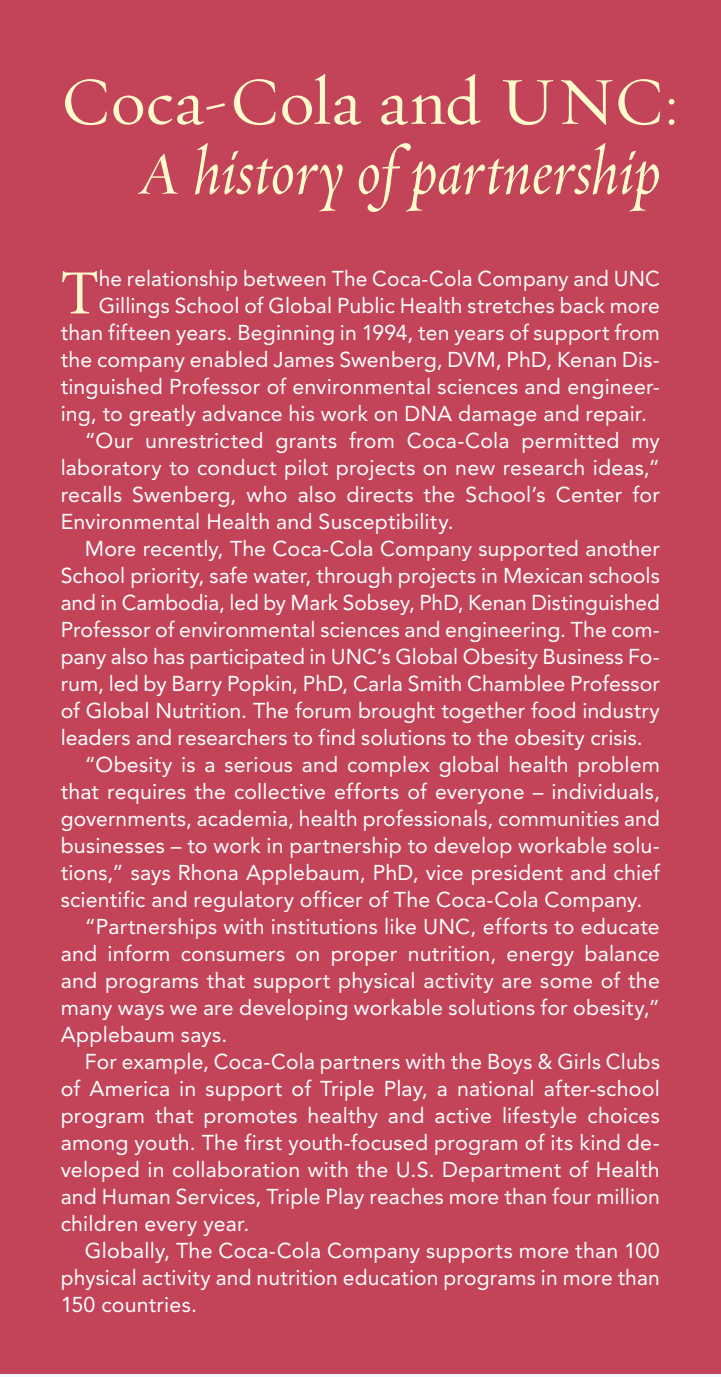
<style>
.page{position:relative;width:721px;height:1377px;background:#fff}
.page>*{position:absolute;margin:0;border:0;box-sizing:border-box;transform-origin:0 0}
.sub_Article_KH{font:67.5px "Requiem Display HTF Italic";letter-spacing:.005em;color:#fffbcc}
.sub_Article_KH-2{font:67.5px "Requiem Text HTF Roman";letter-spacing:.01em;color:#fffbcc}
.giving_article_first{font:63px "Minion";color:#fffbcc}
.giving_article_text{font:21.38px/27px "Avenir";letter-spacing:.01em;color:#fff;text-align:justify}
.giving_article_first-2{font:21.38px "Avenir";letter-spacing:.01em;color:#fff}
</style>
<div class="page">
<div style="left:0;top:0;width:721px;height:1373px;background:#c34358"></div>
<p class="sub_Article_KH-2" style="left:61px;top:62px;width:619px">Coca-Cola and UNC:</p>
<p class="sub_Article_KH" style="left:140px;top:141px;width:522px">A history of partnership</p>
<p class="giving_article_first" style="left:61px;top:262px;width:40px">T</p>
<p class="giving_article_first-2" style="left:99px;top:267px;width:563px">he relationship between The Coca-Cola Company and UNC</p>
<p class="giving_article_first-2" style="left:99px;top:294px;width:563px">Gillings School of Global Public Health stretches back more</p>
<p class="giving_article_first-2" style="left:61px;top:321px;width:601px">than fifteen years. Beginning in 1994, ten years of support from</p>
<p class="giving_article_first-2" style="left:61px;top:348px;width:601px">the company enabled James Swenberg, DVM, PhD, Kenan Dis-</p>
<p class="giving_article_first-2" style="left:61px;top:375px;width:601px">tinguished Professor of environmental sciences and engineer-</p>
<p class="giving_article_first-2" style="left:61px;top:402px;width:588px">ing, to greatly advance his work on DNA damage and repair.</p>
<p class="giving_article_text" style="left:61px;top:428px;width:601px;text-indent:24px">“Our unrestricted grants from Coca-Cola permitted my laboratory to conduct pilot projects on new research ideas,” recalls Swenberg, who also directs the School’s Center for Environmental Health and Susceptibility.</p>
<p class="giving_article_text" style="left:61px;top:536px;width:601px;text-indent:24px">More recently, The Coca-Cola Company supported another School priority, safe water, through projects in Mexican schools and in Cambodia, led by Mark Sobsey, PhD, Kenan Distinguished Professor of environmental sciences and engineering. The com&shy;pany also has participated in UNC’s Global Obesity Business Fo&shy;rum, led by Barry Popkin, PhD, Carla Smith Chamblee Professor of Global Nutrition. The forum brought together food industry leaders and researchers to find solutions to the obesity crisis.</p>
<p class="giving_article_text" style="left:61px;top:752px;width:601px;text-indent:24px">“Obesity is a serious and complex global health problem that requires the collective efforts of everyone – individuals, governments, academia, health professionals, communities and businesses – to work in partnership to develop workable solu&shy;tions,” says Rhona Applebaum, PhD, vice president and chief scientific and regulatory officer of The Coca-Cola Company.</p>
<p class="giving_article_text" style="left:61px;top:914px;width:601px;text-indent:24px">“Partnerships with institutions like UNC, efforts to educate and inform consumers on proper nutrition, energy balance and programs that support physical activity are some of the many ways we are developing workable solutions for obesity,” Applebaum says.</p>
<p class="giving_article_text" style="left:61px;top:1049px;width:601px;text-indent:24px">For example, Coca-Cola partners with the Boys &amp; Girls Clubs of America in support of Triple Play, a national after-school program that promotes healthy and active lifestyle choices among youth. The first youth-focused program of its kind de&shy;veloped in collaboration with the U.S. Department of Health and Human Services, Triple Play reaches more than four million children every year.</p>
<p class="giving_article_text" style="left:61px;top:1238px;width:601px;text-indent:24px">Globally, The Coca-Cola Company supports more than 100 physical activity and nutrition education programs in more than 150 countries.</p>
</div>
